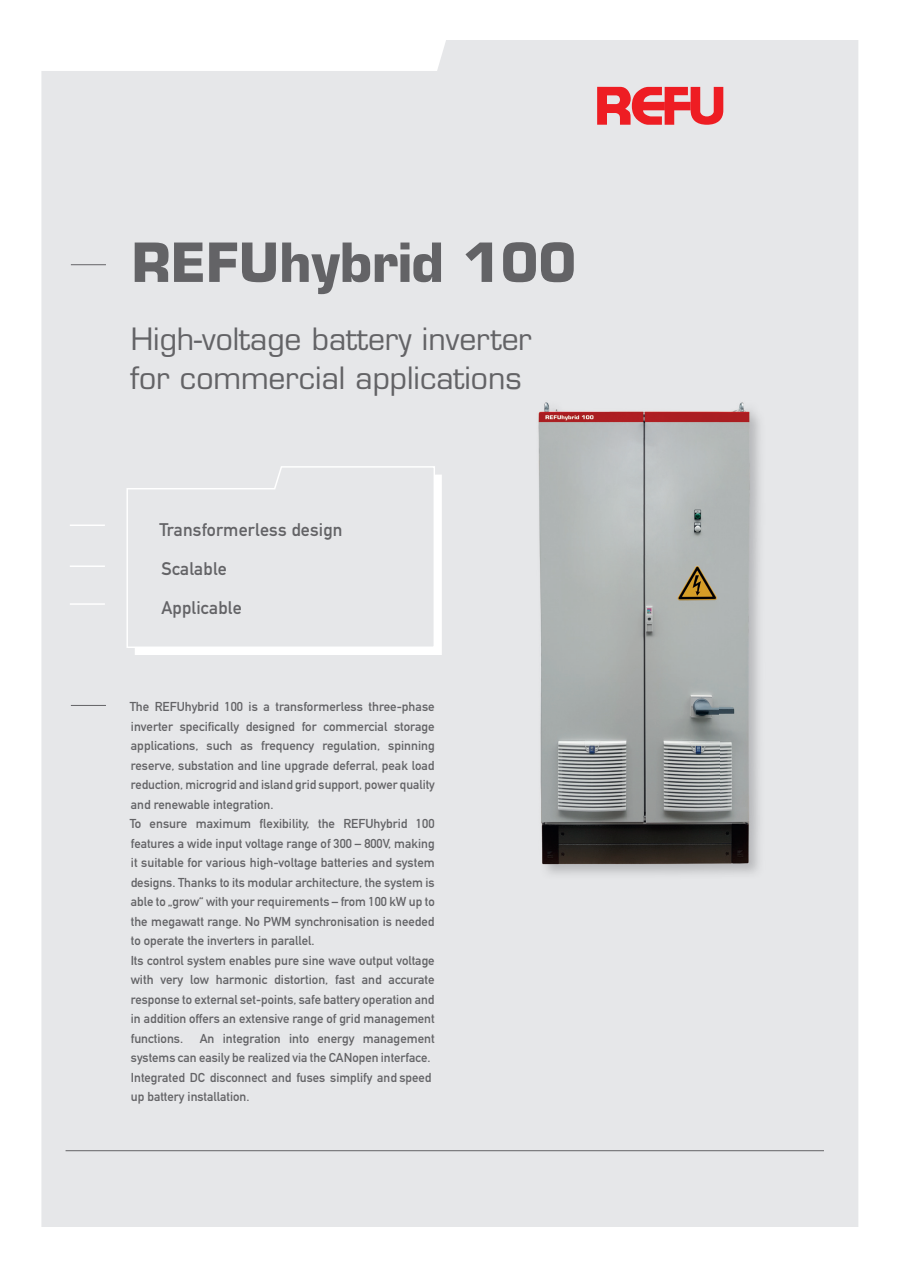
<style>
.page{position:relative;width:897px;height:1267px;background:#fff}
.page>*{position:absolute;margin:0;border:0;box-sizing:border-box;transform-origin:0 0}
.t1{font:700 52.5px "Eurostile LT Std";color:#636366}
.t2{font:30px/39px "Eurostile LT Std";color:#636366}
.t3{font:18px/39px "DIN Mittelschrift";letter-spacing:.01em;color:#636366}
.t4{font:12.75px/19.5px "DIN Mittelschrift";color:#636366}
</style>
<div class="page">
<div style="left:41px;top:40px;width:817px;height:1186px;background:#e6e7e9"></div>
<hr style="left:71px;top:264px;width:35px;height:1px;background:#636366">
<hr style="left:71px;top:705px;width:35px;height:1px;background:#636366">
<hr style="left:66px;top:1150px;width:757px;height:1px;background:#636366">
<svg style="left:135px;top:474px;width:307px;height:181px"></svg>
<div style="left:126px;top:465px;width:310px;height:183px;background:#e6e7e9"></div>
<hr style="left:70px;top:524px;width:35px;height:2px;background:#fff">
<hr style="left:70px;top:565px;width:35px;height:2px;background:#fff">
<hr style="left:70px;top:603px;width:35px;height:1px;background:#fff">
<div style="left:498px;top:390px;width:295px;height:52px;background:#e6e7e9"></div>
<div style="left:498px;top:442px;width:38px;height:315px;background:#e6e7e9"></div>
<div style="left:765px;top:442px;width:28px;height:315px;background:#e6e7e9"></div>
<div style="left:498px;top:757px;width:49px;height:158px;background:#e6e7e9"></div>
<div style="left:744px;top:757px;width:49px;height:158px;background:#e6e7e9"></div>
<div style="left:547px;top:879px;width:197px;height:36px;background:#e6e7e9"></div>
<img style="left:498px;top:390px;width:22px;height:6px">
<img style="left:536px;top:400px;width:229px;height:479px">
<svg style="left:597px;top:87px;width:126px;height:38px;background:#eb6266"></svg>
<h1 class="t1" style="left:132px;top:230px;width:446px">REFUhybrid 100</h1>
<h2 class="t2" style="left:130px;top:320px;width:403px">High-voltage battery inverter for commercial applications</h2>
<h3 class="t3" style="left:159px;top:509px;width:185px">Transformerless design<br>Scalable<br>Applicable</h3>
<p class="t4" style="left:130px;top:696px;width:306px">The REFUhybrid 100 is a transformerless three-phase inverter specifically designed for commercial storage applications, such as frequency regulation, spinning reserve, substation and line upgrade deferral, peak load reduction, microgrid and island grid support, power quality and renewable integration.<br>To ensure maximum flexibility, the REFUhybrid 100 features a wide input voltage range of 300 – 800V, making it suitable for various high-voltage batteries and system designs. Thanks to its modular architecture, the system is able to „grow“ with your requirements – from 100 kW up to the megawatt range. No PWM synchronisation is needed to operate the inverters in parallel.<br>Its control system enables pure sine wave output voltage with very low harmonic distortion, fast and accurate response to external set-points, safe battery operation and in addition offers an extensive range of grid management functions.</p>
<p class="t4" style="left:131px;top:1028px;width:305px;text-indent:69px">An integration into energy management systems can easily be realized via the CANopen interface.<br>Integrated DC disconnect and fuses simplify and speed up battery installation.</p>
</div>
